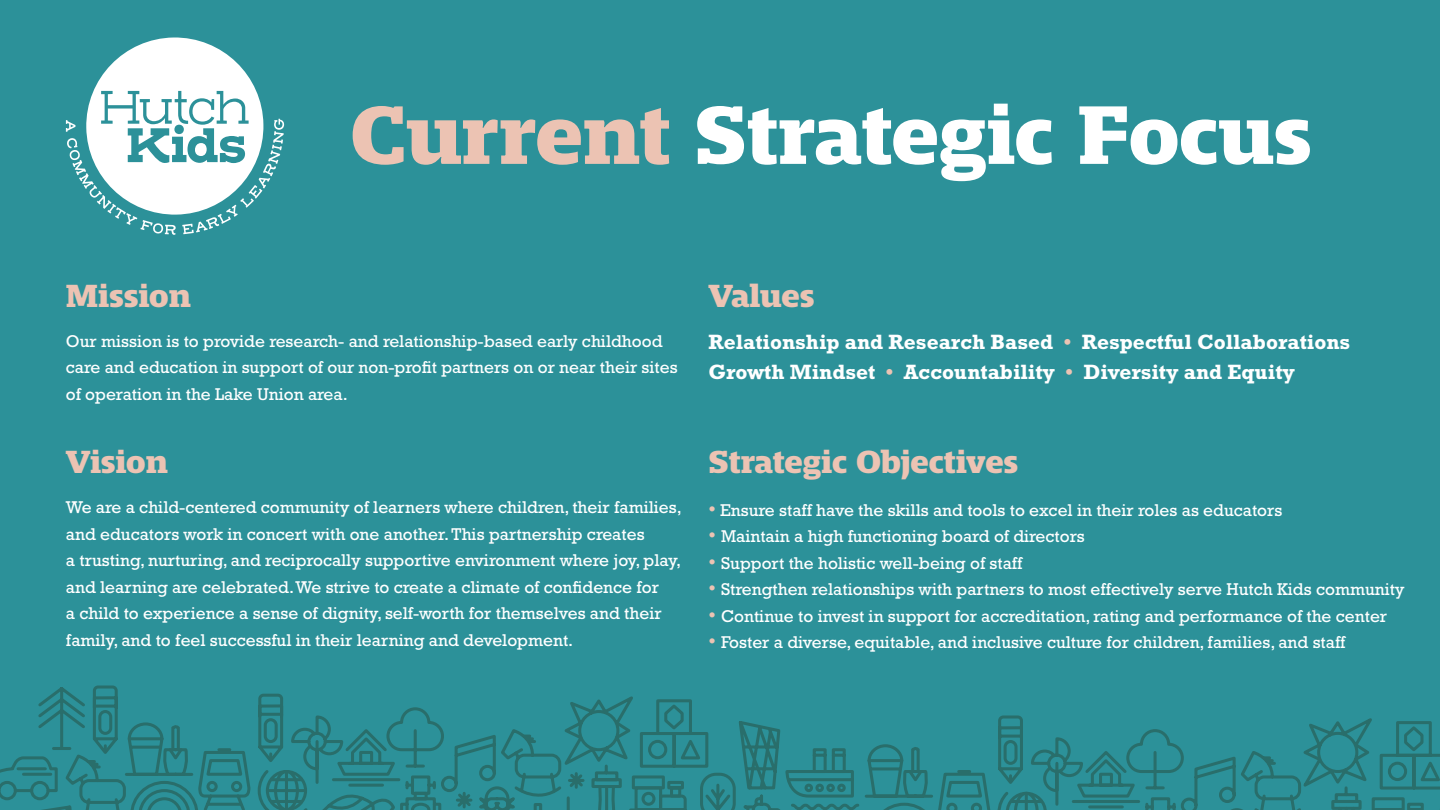
<style>
.page{position:relative;width:1440px;height:810px;background:#2c9199}
.page>*{position:absolute;margin:0;border:0;box-sizing:border-box;transform-origin:0 0}
.t1{font:700 expanded 86.4px "Mislab Std";color:#fff}
.t2{font:700 expanded 33.45px "Mislab Std";color:#ecc3b3}
.t3{font:700 21px "Rockwell Std";color:#fff}
.t4{font:17.4px/26.5px "Rockwell Std";color:#fff}
.s1{color:#ecc3b3}
.s2{font-size:21px;color:#ecc3b3}
</style>
<div class="page">
<svg style="left:0;top:756px;width:36px;height:45px"></svg>
<svg style="left:36px;top:686px;width:1404px;height:85px"></svg>
<svg style="left:23px;top:771px;width:1417px;height:39px"></svg>
<svg style="left:66px;top:37px;width:218px;height:198px"></svg>
<p class="t1" style="left:351px;top:91px;width:962px"><span class="s1">Current</span> Strategic Focus</p>
<p class="t2" style="left:66px;top:279px;width:126px">Mission</p>
<p class="t4" style="left:66px;top:327px;width:613px">Our mission is to provide research- and relationship-based early childhood care and education in support of our non-profit partners on or near their sites of operation in the Lake Union area.</p>
<p class="t2" style="left:66px;top:445px;width:103px">Vision</p>
<p class="t4" style="left:66px;top:494px;width:617px">We are a child-centered community of learners where children, their families, and educators work in concert with one another. This partnership creates<br>a trusting, nurturing, and reciprocally supportive environment where joy, play, and learning are celebrated. We strive to create a climate of confidence for<br>a child to experience a sense of dignity, self-worth for themselves and their family, and to feel successful in their learning and development.</p>
<p class="t2" style="left:708px;top:279px;width:107px">Values</p>
<p class="t3" style="left:708px;top:330px;width:643px">Relationship and Research Based <span class="s1">•</span> Respectful Collaborations</p>
<p class="t3" style="left:708px;top:360px;width:588px">Growth Mindset <span class="s1">•</span> Accountability <span class="s1">•</span> Diversity and Equity</p>
<p class="t2" style="left:708px;top:445px;width:311px">Strategic Objectives</p>
<p class="t4" style="left:708px;top:496px;width:575px"><span class="s2">•</span> Ensure staff have the skills and tools to excel in their roles as educators</p>
<p class="t4" style="left:708px;top:523px;width:378px"><span class="s2">•</span> Maintain a high functioning board of directors</p>
<p class="t4" style="left:708px;top:549px;width:315px"><span class="s2">•</span> Support the holistic well-being of staff</p>
<p class="t4" style="left:708px;top:576px;width:698px"><span class="s2">•</span> Strengthen relationships with partners to most effectively serve Hutch Kids community</p>
<p class="t4" style="left:708px;top:602px;width:680px"><span class="s2">•</span> Continue to invest in support for accreditation, rating and performance of the center</p>
<p class="t4" style="left:708px;top:629px;width:638px"><span class="s2">•</span> Foster a diverse, equitable, and inclusive culture for children, families, and staff</p>
</div>
